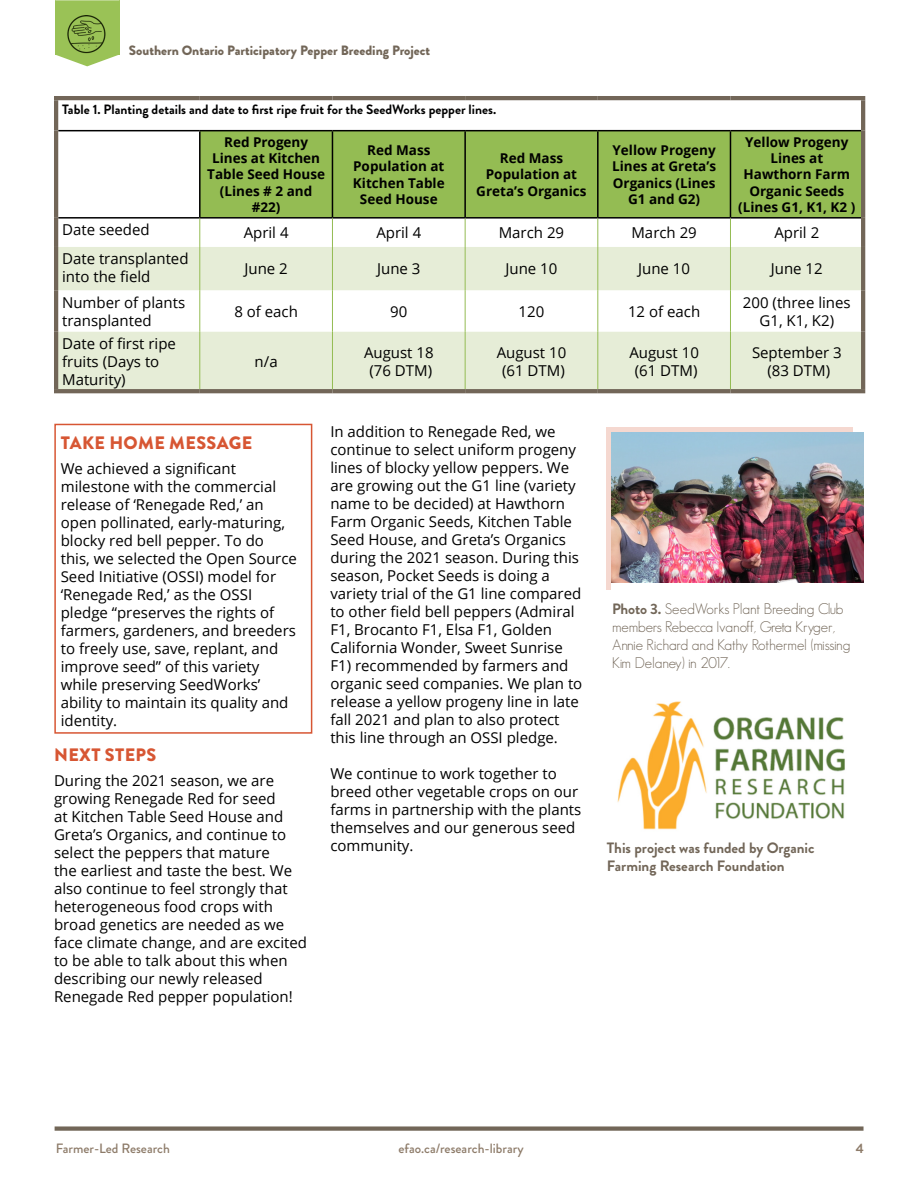
<style>
.page{position:relative;width:918px;height:1188px;background:#fff}
.page>*{position:absolute;margin:0;border:0;box-sizing:border-box;transform-origin:0 0}
.t1{font:900 18px "Brandon Grotesque";letter-spacing:.02em;color:#d75633}
.t2{font:15px/18px "Open Sans";color:#000}
.t3{font:300 15px/18px "Geosans";letter-spacing:-.01em;color:#726658}
.t4{font:700 15px/18px "Brandon Grotesque";color:#726658}
.t5{font:700 13.5px/16.2px "Open Sans";color:#000;text-align:center}
.t6{font:700 13.5px "Brandon Grotesque";color:#000}
.t7{font:900 13.5px "Brandon Grotesque";color:#726658}
.t8{font:500 13.5px "Brandon Grotesque";color:#8d7b69}
.t9{font:700 13.5px "Brandon Grotesque";color:#8d7b69}
.s1{font-family:"Brandon Grotesque";font-weight:700}
</style>
<div class="page">
<div style="left:55px;top:1126px;width:809px;height:5px;background:#726658"></div>
<div style="left:55px;top:0;width:64px;height:55px;background:#9ac256"></div>
<svg style="left:56px;top:55px;width:62px;height:11px"></svg>
<hr style="left:55px;top:0;width:64px;height:1px;background:#fff">
<img style="left:67px;top:15px;width:39px;height:39px">
<div style="left:201px;top:131px;width:660px;height:86px;background:#94bc53"></div>
<svg style="left:58px;top:247px;width:803px;height:142px;fill:#e6edd7"></svg>
<hr style="left:58px;top:130px;width:142px;height:1px;background:#000">
<hr style="left:200px;top:130px;width:132px;height:1px;background:#000">
<hr style="left:199px;top:131px;width:2px;height:86px;background:#000">
<hr style="left:332px;top:130px;width:133px;height:1px;background:#000">
<hr style="left:332px;top:131px;width:1px;height:86px;background:#000">
<hr style="left:465px;top:130px;width:133px;height:1px;background:#000">
<hr style="left:464px;top:131px;width:2px;height:86px;background:#000">
<hr style="left:598px;top:130px;width:132px;height:1px;background:#000">
<hr style="left:597px;top:131px;width:2px;height:86px;background:#000">
<hr style="left:730px;top:130px;width:131px;height:1px;background:#000">
<hr style="left:730px;top:131px;width:1px;height:86px;background:#000">
<hr style="left:58px;top:217px;width:142px;height:2px;background:#000">
<hr style="left:200px;top:217px;width:132px;height:2px;background:#000">
<hr style="left:332px;top:217px;width:133px;height:2px;background:#000">
<hr style="left:465px;top:217px;width:133px;height:2px;background:#000">
<hr style="left:598px;top:217px;width:132px;height:2px;background:#000">
<hr style="left:730px;top:217px;width:131px;height:2px;background:#000">
<svg style="left:332px;top:219px;width:1px;height:28px"></svg>
<svg style="left:465px;top:219px;width:1px;height:28px"></svg>
<svg style="left:598px;top:219px;width:1px;height:28px"></svg>
<svg style="left:730px;top:219px;width:1px;height:28px"></svg>
<hr style="left:332px;top:247px;width:1px;height:43px;background:#94bc53">
<hr style="left:465px;top:247px;width:1px;height:43px;background:#94bc53">
<hr style="left:598px;top:247px;width:1px;height:43px;background:#94bc53">
<hr style="left:730px;top:247px;width:1px;height:43px;background:#94bc53">
<hr style="left:332px;top:290px;width:1px;height:42px;background:#94bc53">
<hr style="left:465px;top:290px;width:1px;height:42px;background:#94bc53">
<hr style="left:598px;top:290px;width:1px;height:42px;background:#94bc53">
<hr style="left:730px;top:290px;width:1px;height:42px;background:#94bc53">
<hr style="left:332px;top:332px;width:1px;height:57px;background:#94bc53">
<hr style="left:465px;top:332px;width:1px;height:57px;background:#94bc53">
<hr style="left:598px;top:332px;width:1px;height:57px;background:#94bc53">
<hr style="left:730px;top:332px;width:1px;height:57px;background:#94bc53">
<svg style="left:200px;top:219px;width:1px;height:28px"></svg>
<hr style="left:200px;top:247px;width:1px;height:43px;background:#94bc53">
<hr style="left:200px;top:290px;width:1px;height:42px;background:#94bc53">
<hr style="left:200px;top:332px;width:1px;height:57px;background:#94bc53">
<hr style="left:54px;top:96px;width:146px;height:4px;background:#726658">
<hr style="left:54px;top:100px;width:4px;height:31px;background:#726658">
<hr style="left:200px;top:96px;width:132px;height:4px;background:#726658">
<hr style="left:332px;top:96px;width:133px;height:4px;background:#726658">
<hr style="left:465px;top:96px;width:133px;height:4px;background:#726658">
<hr style="left:598px;top:96px;width:132px;height:4px;background:#726658">
<hr style="left:730px;top:96px;width:135px;height:4px;background:#726658">
<hr style="left:861px;top:100px;width:4px;height:31px;background:#726658">
<hr style="left:54px;top:131px;width:4px;height:87px;background:#726658">
<hr style="left:861px;top:131px;width:4px;height:87px;background:#726658">
<hr style="left:54px;top:218px;width:4px;height:29px;background:#726658">
<hr style="left:861px;top:218px;width:4px;height:29px;background:#726658">
<hr style="left:54px;top:247px;width:4px;height:43px;background:#726658">
<hr style="left:861px;top:247px;width:4px;height:43px;background:#726658">
<hr style="left:54px;top:290px;width:4px;height:42px;background:#726658">
<hr style="left:861px;top:290px;width:4px;height:42px;background:#726658">
<hr style="left:54px;top:332px;width:4px;height:57px;background:#726658">
<hr style="left:861px;top:332px;width:4px;height:57px;background:#726658">
<hr style="left:54px;top:389px;width:146px;height:4px;background:#726658">
<hr style="left:200px;top:389px;width:132px;height:4px;background:#726658">
<hr style="left:332px;top:389px;width:133px;height:4px;background:#726658">
<hr style="left:465px;top:389px;width:133px;height:4px;background:#726658">
<hr style="left:598px;top:389px;width:132px;height:4px;background:#726658">
<hr style="left:730px;top:389px;width:135px;height:4px;background:#726658">
<div style="left:54px;top:424px;width:258px;height:310px;border:2px solid #d75633"></div>
<img style="left:617px;top:701px;width:228px;height:129px">
<svg style="left:606px;top:428px;width:246px;height:162px;background:#e5d2cd"></svg>
<div style="left:612px;top:433px;width:252px;height:162px;background:#fff"></div>
<img style="left:612px;top:433px;width:252px;height:150px">
<p class="t7" style="left:129px;top:41px;width:303px">Southern Ontario Participatory Pepper Breeding Project</p>
<p class="t6" style="left:62px;top:99px;width:436px">Table 1. Planting details and date to first ripe fruit for the SeedWorks pepper lines.</p>
<p class="t5" style="left:207px;top:134px;width:119px">Red Progeny<br>Lines at Kitchen<br>Table Seed House (Lines # 2 and #22)</p>
<p class="t5" style="left:353px;top:142px;width:93px">Red Mass<br>Population at<br>Kitchen Table<br>Seed House</p>
<p class="t5" style="left:476px;top:150px;width:112px">Red Mass<br>Population at<br>Greta’s Organics</p>
<p class="t5" style="left:612px;top:142px;width:105px">Yellow Progeny<br>Lines at Greta’s<br>Organics (Lines<br>G1 and G2)</p>
<p class="t5" style="left:738px;top:134px;width:119px">Yellow Progeny<br>Lines at<br>Hawthorn Farm<br>Organic Seeds (Lines G1, K1, K2 )</p>
<p class="t2" style="left:62px;top:220px;width:89px">Date seeded</p>
<p class="t2" style="left:244px;top:223px;width:46px">April 4</p>
<p class="t2" style="left:376px;top:223px;width:46px">April 4</p>
<p class="t2" style="left:499px;top:223px;width:67px">March 29</p>
<p class="t2" style="left:631px;top:223px;width:67px">March 29</p>
<p class="t2" style="left:774px;top:223px;width:46px">April 2</p>
<p class="t2" style="left:62px;top:250px;width:128px">Date transplanted into the field</p>
<p class="t2" style="left:244px;top:260px;width:45px">June 2</p>
<p class="t2" style="left:377px;top:260px;width:45px">June 3</p>
<p class="t2" style="left:506px;top:260px;width:53px">June 10</p>
<p class="t2" style="left:638px;top:260px;width:53px">June 10</p>
<p class="t2" style="left:771px;top:260px;width:53px">June 12</p>
<p class="t2" style="left:62px;top:293px;width:125px">Number of plants transplanted</p>
<p class="t2" style="left:234px;top:302px;width:65px">8 of each</p>
<p class="t2" style="left:390px;top:302px;width:19px">90</p>
<p class="t2" style="left:519px;top:302px;width:27px">120</p>
<p class="t2" style="left:628px;top:302px;width:74px">12 of each</p>
<p class="t2" style="left:743px;top:293px;width:109px;text-align:center">200 (three lines<br>G1, K1, K2)</p>
<p class="t2" style="left:62px;top:334px;width:115px">Date of first ripe fruits (Days to<br>Maturity)</p>
<p class="t2" style="left:255px;top:352px;width:25px">n/a</p>
<p class="t2" style="left:364px;top:343px;width:71px;text-align:center">August 18 (76 DTM)</p>
<p class="t2" style="left:497px;top:343px;width:71px;text-align:center">August 10 (61 DTM)</p>
<p class="t2" style="left:629px;top:343px;width:71px;text-align:center">August 10 (61 DTM)</p>
<p class="t2" style="left:752px;top:343px;width:91px;text-align:center">September 3 (83 DTM)</p>
<p class="t1" style="left:61px;top:431px;width:193px">TAKE HOME MESSAGE</p>
<p class="t2" style="left:61px;top:459px;width:238px">We achieved a significant milestone with the commercial release of ‘Renegade Red,’ an open pollinated, early-maturing, blocky red bell pepper. To do<br>this, we selected the Open Source<br>Seed Initiative (OSSI) model for ‘Renegade Red,’ as the OSSI pledge “preserves the rights of farmers, gardeners, and breeders to freely use, save, replant, and improve seed” of this variety while preserving SeedWorks’ ability to maintain its quality and identity.</p>
<p class="t1" style="left:54px;top:742px;width:104px">NEXT STEPS</p>
<p class="t2" style="left:54px;top:771px;width:255px">During the 2021 season, we are growing Renegade Red for seed<br>at Kitchen Table Seed House and<br>Greta’s Organics, and continue to select the peppers that mature<br>the earliest and taste the best. We also continue to feel strongly that heterogeneous food crops with broad genetics are needed as we face climate change, and are excited to be able to talk about this when describing our newly released<br>Renegade Red pepper population!</p>
<p class="t2" style="left:330px;top:423px;width:254px">In addition to Renegade Red, we continue to select uniform progeny lines of blocky yellow peppers. We are growing out the G1 line (variety name to be decided) at Hawthorn Farm Organic Seeds, Kitchen Table Seed House, and Greta’s Organics during the 2021 season. During this season, Pocket Seeds is doing a variety trial of the G1 line compared to other field bell peppers (Admiral F1, Brocanto F1, Elsa F1, Golden California Wonder, Sweet Sunrise F1) recommended by farmers and organic seed companies. We plan to release a yellow progeny line in late fall 2021 and plan to also protect this line through an OSSI pledge.</p>
<p class="t2" style="left:330px;top:765px;width:253px">We continue to work together to breed other vegetable crops on our farms in partnership with the plants themselves and our generous seed community.</p>
<p class="t3" style="left:612px;top:600px;width:240px"><span class="s1">Photo 3.</span> SeedWorks Plant Breeding Club members Rebecca Ivanoff, Greta Kryger, Annie Richard and Kathy Rothermel (missing Kim Delaney) in 2017.</p>
<p class="t4" style="left:607px;top:839px;width:209px">This project was funded by Organic<br>Farming Research Foundation</p>
<p class="t8" style="left:56px;top:1139px;width:116px">Farmer-Led Research</p>
<p class="t8" style="left:398px;top:1139px;width:127px">efao.ca/research-library</p>
<p class="t9" style="left:856px;top:1139px;width:10px">4</p>
</div>
